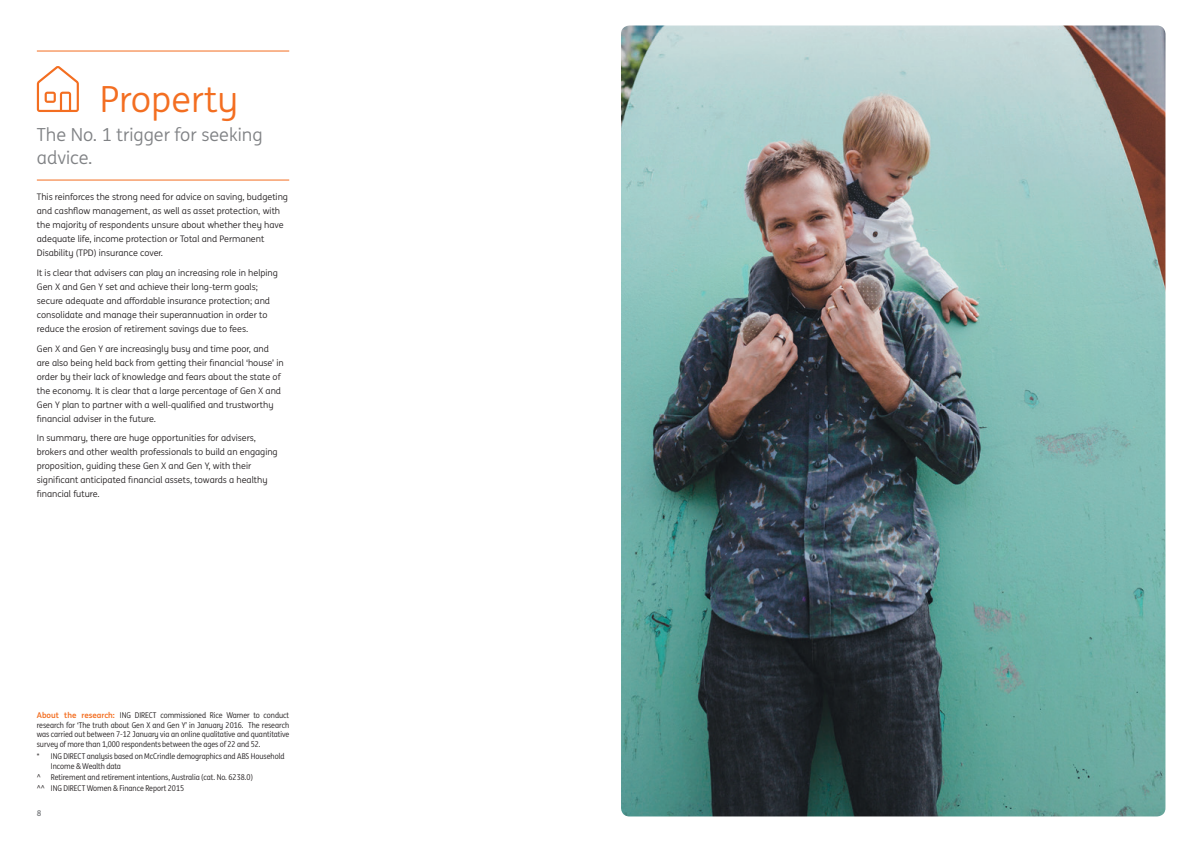
<style>
.page{position:relative;width:1191px;height:842px;background:#fff}
.page>*{position:absolute;margin:0;border:0;box-sizing:border-box;transform-origin:0 0}
.t1{font:36px "ING Me";color:#f36e21}
.t2{font:18px/23px "ING Me";color:#808285}
.t3{font:9px/14px "ING Me";color:#231f20}
.t4{font:8px/9.6px "ING Me Narrow";color:#231f20}
.t5{font:700 8px "ING Me";color:#808285}
.s1{font-family:"ING Me";font-weight:700;color:#f36e21}
</style>
<div class="page">
<hr style="left:37px;top:51px;width:252px;height:1px;background:#f36e21">
<svg style="left:37px;top:66px;width:42px;height:46px"></svg>
<hr style="left:37px;top:180px;width:252px;height:1px;background:#f36e21">
<img style="left:621px;top:26px;width:544px;height:790px">
<h1 class="t1" style="left:100px;top:73px;width:140px">Property</h1>
<h2 class="t2" style="left:37px;top:122px;width:227px">The No. 1 trigger for seeking advice.</h2>
<p class="t3" style="left:37px;top:190px;width:253px">This reinforces the strong need for advice on saving, budgeting and cashflow management, as well as asset protection, with the majority of respondents unsure about whether they have adequate life, income protection or Total and Permanent Disability (TPD) insurance cover.</p>
<p class="t3" style="left:37px;top:265px;width:243px">It is clear that advisers can play an increasing role in helping Gen X and Gen Y set and achieve their long-term goals; secure adequate and affordable insurance protection; and consolidate and manage their superannuation in order to reduce the erosion of retirement savings due to fees.</p>
<p class="t3" style="left:37px;top:341px;width:248px">Gen X and Gen Y are increasingly busy and time poor, and are also being held back from getting their financial ‘house’ in order by their lack of knowledge and fears about the state of the economy. It is clear that a large percentage of Gen X and Gen Y plan to partner with a well-qualified and trustworthy financial adviser in the future.</p>
<p class="t3" style="left:37px;top:431px;width:242px">In summary, there are huge opportunities for advisers, brokers and other wealth professionals to build an engaging proposition, guiding these Gen X and Gen Y, with their significant anticipated financial assets, towards a healthy financial future.</p>
<p class="t4" style="left:37px;top:710px;width:254px;text-align:justify"><span class="s1">About the research:</span> ING DIRECT commissioned Rice Warner to conduct research for ‘The truth about Gen X and Gen Y’ in January 2016. The research was carried out between 7-12 January via an online qualitative and quantitative survey of more than 1,000 respondents between the ages of 22 and 52.</p>
<p class="t4" style="left:51px;top:751px;width:235px;text-indent:-14px">* ING DIRECT analysis based on McCrindle demographics and ABS Household<br>Income &amp; Wealth data</p>
<p class="t4" style="left:37px;top:771px;width:218px;line-height:11px">^ Retirement and retirement intentions, Australia (cat. No. 6238.0) ^^ ING DIRECT Women &amp; Finance Report 2015</p>
<p class="t5" style="left:37px;top:807px;width:6px">8</p>
</div>
